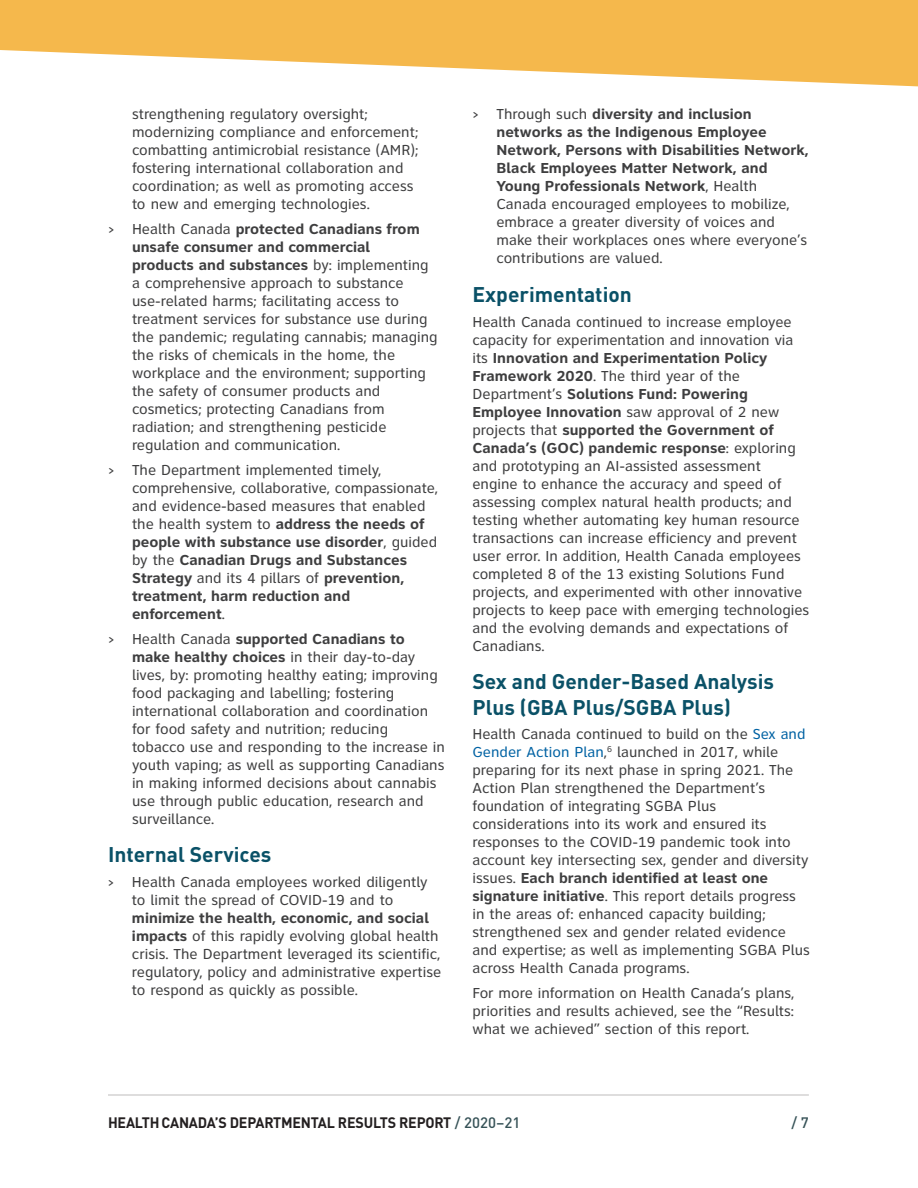
<style>
.page{position:relative;width:918px;height:1188px;background:#fff}
.page>*{position:absolute;margin:0;border:0;box-sizing:border-box;transform-origin:0 0}
.t1{font:700 21px/25.2px "DINOT";color:#0a5167}
.t2{font:15px/18px "Clearview ATT";color:#3e3e3f}
.t3{font:700 15px "DINOT";letter-spacing:-.015em;color:#231f20;scale:.95 1}
.t4{font:500 15px "DINOT";color:#365257}
.s1{font-family:"Archer";font-weight:600}
.s2{font-weight:700}
.s3{color:#0062a3}
.s4{font-weight:500;color:#365257}
</style>
<div class="page">
<hr style="left:108px;top:1095px;width:701px;height:1px;background:#231f20">
<svg style="left:0;top:0;width:918px;height:86px;fill:#f5b84c"></svg>
<p class="t2" style="left:132px;top:105px;width:288px">strengthening regulatory oversight; modernizing compliance and enforcement; combatting antimicrobial resistance (AMR); fostering international collaboration and coordination; as well as promoting access to new and emerging technologies.</p>
<p class="t2" style="left:132px;top:220px;width:307px;text-indent:-24px"><span class="s1">&gt;</span> Health Canada <span class="s2">protected Canadians from unsafe consumer and commercial<br>products and substances</span> by: implementing a comprehensive approach to substance use‑related harms; facilitating access to treatment services for substance use during the pandemic; regulating cannabis; managing the risks of chemicals in the home, the workplace and the environment; supporting the safety of consumer products and cosmetics; protecting Canadians from radiation; and strengthening pesticide regulation and communication.</p>
<p class="t2" style="left:132px;top:461px;width:308px;text-indent:-24px"><span class="s1">&gt;</span> The Department implemented timely, comprehensive, collaborative, compassionate, and evidence-based measures that enabled the health system to <span class="s2">address the needs of people with substance use disorder</span>, guided by the <span class="s2">Canadian Drugs and Substances Strategy</span> and its 4 pillars of <span class="s2">prevention, treatment, harm reduction and enforcement</span>.</p>
<p class="t2" style="left:132px;top:630px;width:314px;text-indent:-24px"><span class="s1">&gt;</span> Health Canada <span class="s2">supported Canadians to make healthy choices</span> in their day-to-day lives, by: promoting healthy eating; improving food packaging and labelling; fostering international collaboration and coordination for food safety and nutrition; reducing<br>tobacco use and responding to the increase in youth vaping; as well as supporting Canadians in making informed decisions about cannabis use through public education, research and surveillance.</p>
<h1 class="t1" style="left:108px;top:840px;width:165px">Internal Services</h1>
<p class="t2" style="left:132px;top:873px;width:297px;text-indent:-24px"><span class="s1">&gt;</span> Health Canada employees worked diligently to limit the spread of COVID-19 and to</p>
<p class="t2" style="left:132px;top:909px;width:311px"><span class="s2">minimize the health, economic, and social impacts</span> of this rapidly evolving global health crisis. The Department leveraged its scientific, regulatory, policy and administrative expertise to respond as quickly as possible.</p>
<p class="t2" style="left:496px;top:105px;width:314px;text-indent:-24px"><span class="s1">&gt;</span> Through such <span class="s2">diversity and inclusion networks as the Indigenous Employee Network, Persons with Disabilities Network, Black Employees Matter Network, and Young Professionals Network</span>, Health Canada encouraged employees to mobilize, embrace a greater diversity of voices and make their workplaces ones where everyone’s contributions are valued.</p>
<h1 class="t1" style="left:472px;top:280px;width:161px">Experimentation</h1>
<p class="t2" style="left:472px;top:313px;width:338px">Health Canada continued to increase employee capacity for experimentation and innovation via its <span class="s2">Innovation and Experimentation Policy Framework 2020</span>. The third year of the Department’s <span class="s2">Solutions Fund: Powering Employee Innovation</span> saw approval of 2 new projects that <span class="s2">supported the Government of Canada’s (GOC) pandemic response</span>: exploring and prototyping an AI-assisted assessment engine to enhance the accuracy and speed of assessing complex natural health products; and testing whether automating key human resource transactions can increase efficiency and prevent user error. In addition, Health Canada employees completed 8 of the 13 existing Solutions Fund projects, and experimented with other innovative projects to keep pace with emerging technologies and the evolving demands and expectations of Canadians.</p>
<h1 class="t1" style="left:472px;top:667px;width:303px">Sex and Gender-Based Analysis<br>Plus (GBA Plus/SGBA Plus)</h1>
<p class="t2" style="left:472px;top:725px;width:339px">Health Canada continued to build on the <span class="s3">Sex and Gender Action Plan</span>,<sup>6</sup> launched in 2017, while preparing for its next phase in spring 2021. The Action Plan strengthened the Department’s foundation of integrating SGBA Plus considerations into its work and ensured its responses to the COVID-19 pandemic took into account key intersecting sex, gender and diversity issues. <span class="s2">Each branch identified at least one signature initiative</span>. This report details progress in the areas of: enhanced capacity building; strengthened sex and gender related evidence and expertise; as well as implementing SGBA Plus across Health Canada programs.</p>
<p class="t2" style="left:473px;top:984px;width:323px;text-align:justify">For more information on Health Canada’s plans, priorities and results achieved, see the “Results: what we achieved” section of this report.</p>
<p class="t3" style="left:108px;top:1111px;width:436px">HEALTH CANADA’S DEPARTMENTAL RESULTS REPORT <span class="s4">/ 2020–21</span></p>
<p class="t4" style="left:792px;top:1111px;width:19px">/ 7</p>
</div>
